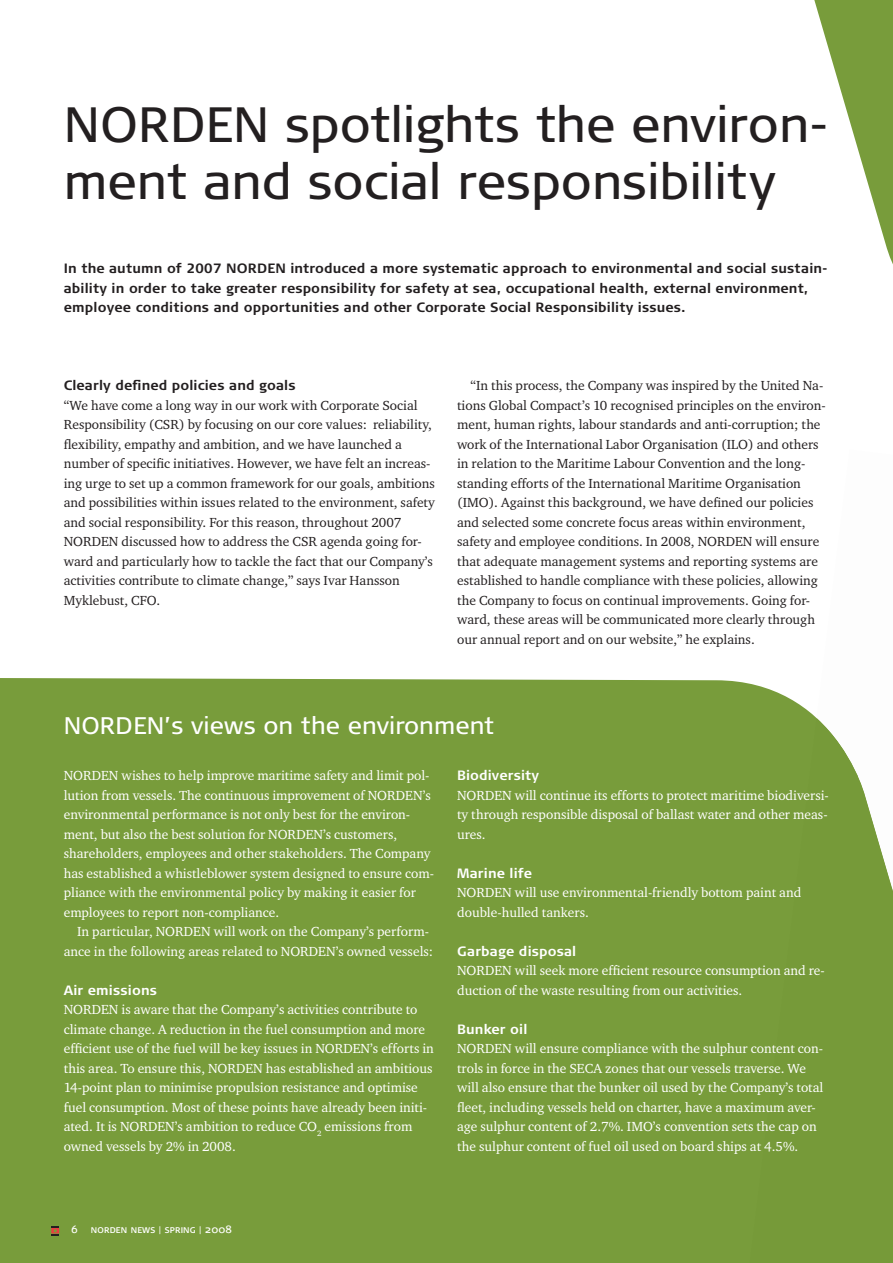
<style>
.page{position:relative;width:893px;height:1263px;background:#fff}
.page>*{position:absolute;margin:0;border:0;box-sizing:border-box;transform-origin:0 0}
.t1{font:49.5px/57px "Signa Column";letter-spacing:-.005em;color:#231f20}
.t2{font:24px "Signa Normal";letter-spacing:.005em;color:#fff}
.t3{font:13.5px/19.5px "Charter ITC";color:#fff}
.t4{font:13.5px/19.5px "Charter ITC";color:#231f20}
.t5{font:700 13.5px/19.5px "Signa Column";letter-spacing:.01em;color:#231f20}
.t6{font:700 13.5px "Signa Column";letter-spacing:.01em;color:#fff}
.t7{font:10.5px "Signa Caps";letter-spacing:.01em;color:#fff}
.s1{font-size:9px}
</style>
<div class="page">
<div style="left:0;top:678px;width:816px;height:585px;background:#789c3b"></div>
<div style="left:749px;top:718px;width:108px;height:545px;background:#789c3b"></div>
<div style="left:796px;top:773px;width:94px;height:490px;background:#769a39"></div>
<div style="left:844px;top:879px;width:49px;height:384px;background:#769a39"></div>
<svg style="left:814px;top:0;width:79px;height:264px;fill:#799c3c"></svg>
<svg style="left:51px;top:1226px;width:8px;height:9px"></svg>
<h1 class="t1" style="left:64px;top:100px;width:767px">NORDEN spotlights the environ&shy;ment and social responsibility</h1>
<p class="t5" style="left:64px;top:260px;width:765px">In the autumn of 2007 NORDEN introduced a more systematic approach to environmental and social sustain&shy;ability in order to take greater responsibility for safety at sea, occupational health, external environment, employee conditions and opportunities and other Corporate Social Responsibility issues.</p>
<p class="t5" style="left:64px;top:377px;width:233px">Clearly defined policies and goals</p>
<p class="t4" style="left:64px;top:396px;width:373px">“We have come a long way in our work with Corporate Social Responsibility (CSR) by focusing on our core values: reliability, flexibility, empathy and ambition, and we have launched a number of specific initiatives. However, we have felt an increas&shy;ing urge to set up a common framework for our goals, ambitions and possibilities within issues related to the environment, safety and social responsibility. For this reason, throughout 2007<br>NORDEN discussed how to address the CSR agenda going for&shy;ward and particularly how to tackle the fact that our Company’s activities contribute to climate change,” says Ivar Hansson Myklebust, CFO.</p>
<p class="t4" style="left:457px;top:377px;width:370px;text-indent:14px">“In this process, the Company was inspired by the United Na&shy;tions Global Compact’s 10 recognised principles on the environ&shy;ment, human rights, labour standards and anti-corruption; the work of the International Labor Organisation (ILO) and others in relation to the Maritime Labour Convention and the long&shy;standing efforts of the International Maritime Organisation (IMO). Against this background, we have defined our policies and selected some concrete focus areas within environment, safety and employee conditions. In 2008, NORDEN will ensure that adequate management systems and reporting systems are established to handle compliance with these policies, allowing the Company to focus on continual improvements. Going for&shy;ward, these areas will be communicated more clearly through our annual report and on our website,” he explains.</p>
<h2 class="t2" style="left:64px;top:715px;width:432px">NORDEN’s views on the environment</h2>
<p class="t3" style="left:64px;top:767px;width:372px">NORDEN wishes to help improve maritime safety and limit pol&shy;lution from vessels. The continuous improvement of NORDEN’s environmental performance is not only best for the environ&shy;ment, but also the best solution for NORDEN’s customers, shareholders, employees and other stakeholders. The Company has established a whistleblower system designed to ensure com&shy;pliance with the environmental policy by making it easier for employees to report non-compliance.</p>
<p class="t3" style="left:64px;top:923px;width:371px;text-align:right">In particular, NORDEN will work on the Company’s perform&shy;ance in the following areas related to NORDEN’s owned vessels:</p>
<p class="t6" style="left:64px;top:984px;width:95px">Air emissions</p>
<p class="t3" style="left:64px;top:1001px;width:372px">NORDEN is aware that the Company’s activities contribute to climate change. A reduction in the fuel consumption and more efficient use of the fuel will be key issues in NORDEN’s efforts in this area. To ensure this, NORDEN has established an ambitious 14-point plan to minimise propulsion resistance and optimise fuel consumption. Most of these points have already been initi&shy;ated. It is NORDEN’s ambition to reduce CO<sub>2</sub> emissions from owned vessels by 2% in 2008.</p>
<p class="t6" style="left:457px;top:770px;width:84px">Biodiversity</p>
<p class="t3" style="left:457px;top:786px;width:373px;text-align:justify">NORDEN will continue its efforts to protect maritime biodiversi&shy;ty through responsible disposal of ballast water and other meas&shy;ures.</p>
<p class="t6" style="left:457px;top:867px;width:77px">Marine life</p>
<p class="t3" style="left:457px;top:884px;width:346px">NORDEN will use environmental-friendly bottom paint and double-hulled tankers.</p>
<p class="t6" style="left:457px;top:945px;width:121px">Garbage disposal</p>
<p class="t3" style="left:457px;top:962px;width:369px">NORDEN will seek more efficient resource consumption and re&shy;duction of the waste resulting from our activities.</p>
<p class="t6" style="left:457px;top:1023px;width:72px">Bunker oil</p>
<p class="t3" style="left:457px;top:1040px;width:368px">NORDEN will ensure compliance with the sulphur content con&shy;trols in force in the SECA zones that our vessels traverse. We will also ensure that the bunker oil used by the Company’s total fleet, including vessels held on charter, have a maximum aver&shy;age sulphur content of 2.7%. IMO’s convention sets the cap on the sulphur content of fuel oil used on board ships at 4.5%.</p>
<p class="t7" style="left:71px;top:1223px;width:162px">6 norden news <span class="s1">|</span> spring <span class="s1">|</span> 2008</p>
</div>
